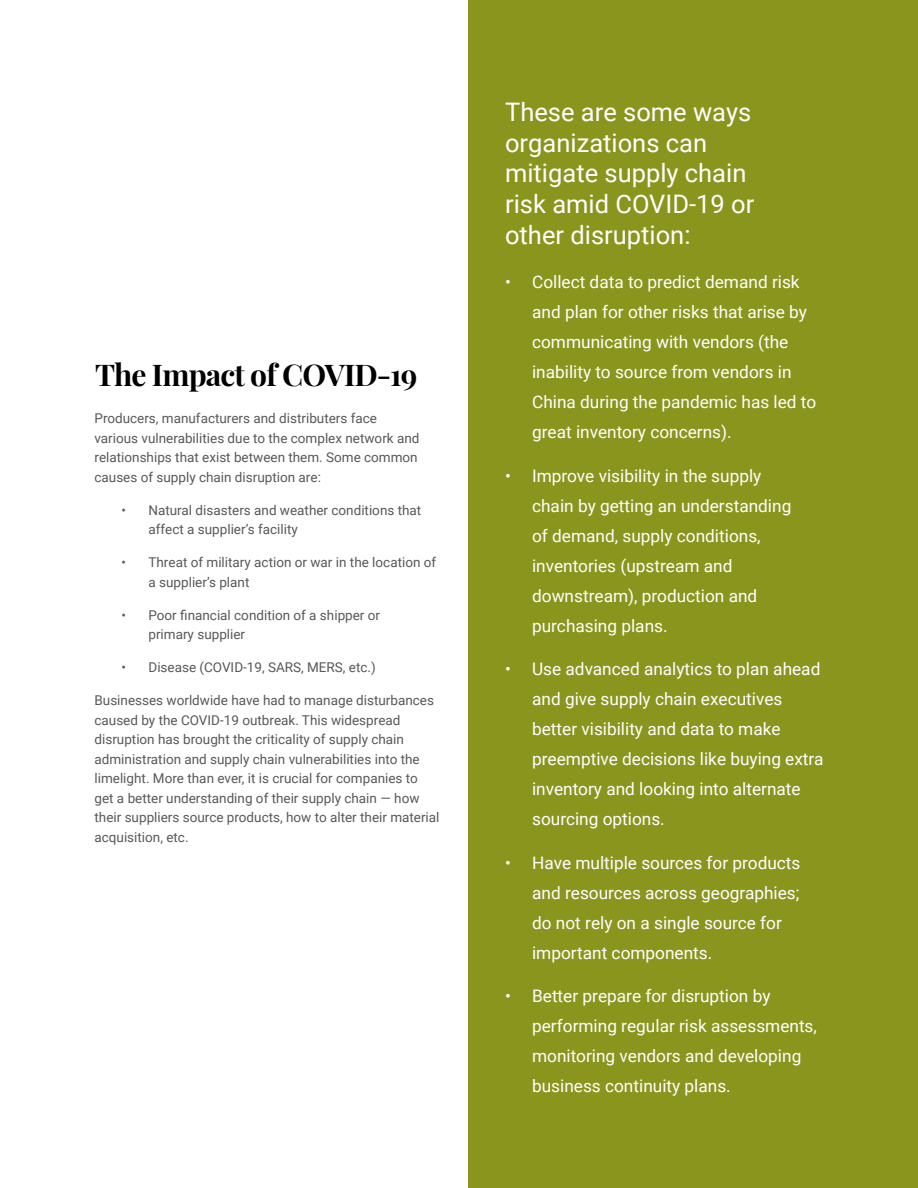
<style>
.page{position:relative;width:918px;height:1188px;background:#fff}
.page>*{position:absolute;margin:0;border:0;box-sizing:border-box;transform-origin:0 0}
.t1{font:700 30px "Playfair Display";letter-spacing:-.03em;color:#000001}
.t2{font:25.5px/30.6px "Roboto";color:#fff}
.t3{font:17.25px/30px "Roboto";color:#fff}
.t4{font:13.5px/19.5px "Roboto";color:#57585a}
</style>
<div class="page">
<div style="left:468px;top:0;width:450px;height:1188px;background:#8a951e"></div>
<p class="t1" style="left:95px;top:351px;width:324px">The Impact of COVID-19</p>
<p class="t4" style="left:94px;top:408px;width:327px">Producers, manufacturers and distributers face various vulnerabilities due to the complex network and relationships that exist between them. Some common causes of supply chain disruption are:</p>
<p class="t4" style="left:148px;top:500px;width:274px;text-indent:-27px">• Natural disasters and weather conditions that affect a supplier’s facility</p>
<p class="t4" style="left:148px;top:552px;width:289px;text-indent:-27px">• Threat of military action or war in the location of a supplier’s plant</p>
<p class="t4" style="left:148px;top:605px;width:233px;text-indent:-27px">• Poor financial condition of a shipper or primary supplier</p>
<p class="t4" style="left:122px;top:657px;width:256px">• Disease (COVID-19, SARS, MERS, etc.)</p>
<p class="t4" style="left:94px;top:690px;width:347px">Businesses worldwide have had to manage disturbances caused by the COVID-19 outbreak. This widespread disruption has brought the criticality of supply chain administration and supply chain vulnerabilities into the limelight. More than ever, it is crucial for companies to get a better understanding of their supply chain — how their suppliers source products, how to alter their material acquisition, etc.</p>
<p class="t2" style="left:505px;top:96px;width:251px">These are some ways organizations can mitigate supply chain risk amid COVID-19 or other disruption:</p>
<p class="t3" style="left:532px;top:266px;width:286px;text-indent:-27px">• Collect data to predict demand risk and plan for other risks that arise by communicating with vendors (the inability to source from vendors in China during the pandemic has led to great inventory concerns).</p>
<p class="t3" style="left:532px;top:460px;width:261px;text-indent:-27px">• Improve visibility in the supply chain by getting an understanding of demand, supply conditions, inventories (upstream and downstream), production and purchasing plans.</p>
<p class="t3" style="left:532px;top:653px;width:293px;text-indent:-27px">• Use advanced analytics to plan ahead and give supply chain executives better visibility and data to make preemptive decisions like buying extra inventory and looking into alternate sourcing options.</p>
<p class="t3" style="left:532px;top:847px;width:270px;text-indent:-27px">• Have multiple sources for products and resources across geographies; do not rely on a single source for important components.</p>
<p class="t3" style="left:532px;top:980px;width:286px;text-indent:-27px">• Better prepare for disruption by performing regular risk assessments, monitoring vendors and developing business continuity plans.</p>
</div>
